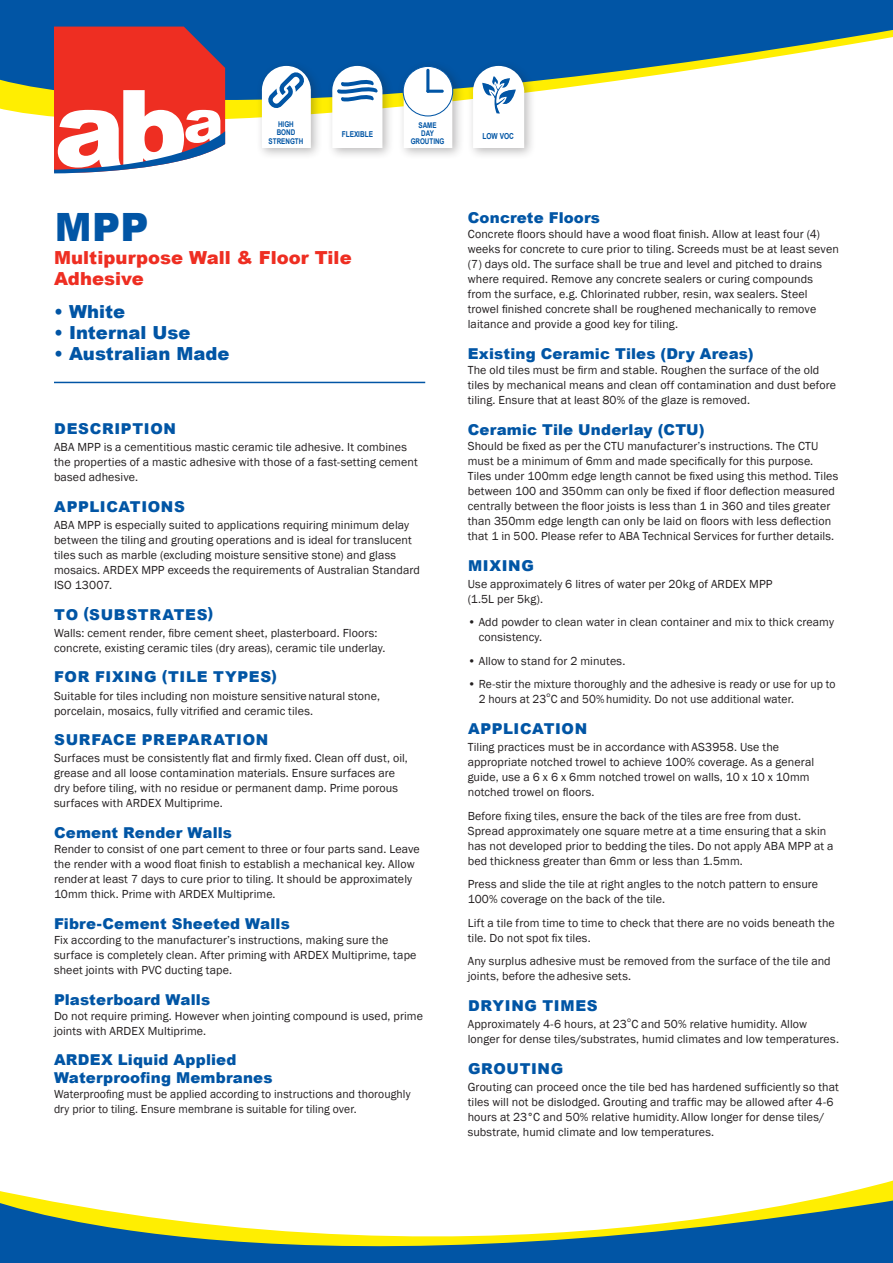
<style>
.page{position:relative;width:893px;height:1263px;background:#fff}
.page>*{position:absolute;margin:0;border:0;box-sizing:border-box;transform-origin:0 0}
.t1{font:900 39px "Arial";color:#0155a5}
.BODY{font:900 18px/21px "Arial";color:#ee2e22}
.BODY-2{font:900 18px "Arial";letter-spacing:.005em;color:#0155a5}
.Subheader{font:900 15px/18px "Arial";letter-spacing:.015em;color:#0155a5}
.Subheader-2{font:900 15px "Arial";letter-spacing:.045em;color:#0155a5}
.Subheader-3{font:900 15px "Arial";letter-spacing:.035em;color:#0155a5}
.Subheader-4{font:900 15px "Arial";letter-spacing:.04em;color:#0155a5}
.BODY-3{font:12px/15px "Franklin Gothic";letter-spacing:.01em;color:#231f20}
.t2{font:700 8.25px "Arial";color:#0155a5;scale:.8 1}
.t3{font:700 8.1px "Arial";color:#0155a5;scale:.8 1}
.t4{font:700 7.95px/8.4px "Arial";color:#0155a5;text-align:center;scale:.8 1}
.t5{font:700 7.8px/8.4px "Arial";color:#0155a5;text-align:center;scale:.8 1}
.s1{font-family:"News Gothic Std"}
</style>
<div class="page">
<hr style="left:54px;top:382px;width:371px;height:1px;background:#0155a5">
<svg style="left:0;top:1180px;width:893px;height:16px"></svg>
<svg style="left:0;top:0;width:893px;height:144px;fill:#0155a5"></svg>
<svg style="left:54px;top:27px;width:171px;height:146px"></svg>
<svg style="left:0;top:1196px;width:893px;height:67px"></svg>
<div style="left:256px;top:60px;width:67px;height:99px;background:#231f20;opacity:.3"></div>
<svg style="left:262px;top:66px;width:49px;height:81px"></svg>
<div style="left:326px;top:60px;width:69px;height:99px;background:#231f20;opacity:.3"></div>
<svg style="left:332px;top:66px;width:50px;height:81px"></svg>
<div style="left:397px;top:60px;width:68px;height:99px;background:#231f20;opacity:.3"></div>
<svg style="left:403px;top:66px;width:50px;height:81px"></svg>
<hr style="left:426px;top:90px;width:18px;height:3px;background:#0155a5;border-radius:2px">
<hr style="left:426px;top:69px;width:3px;height:24px;background:#0155a5;border-radius:2px">
<div style="left:467px;top:60px;width:69px;height:99px;background:#231f20;opacity:.3"></div>
<svg style="left:473px;top:66px;width:51px;height:81px"></svg>
<p class="t4" style="left:269px;top:120px;width:45px">HIGH<br>BOND<br>STRENGTH</p>
<p class="t3" style="left:342px;top:129px;width:41px">FLEXIBLE</p>
<p class="t5" style="left:411px;top:121px;width:44px">SAME<br>DAY<br>GROUTING</p>
<p class="t2" style="left:482px;top:130px;width:41px">LOW VOC</p>
<p class="t1" style="left:55px;top:198px;width:95px">MPP</p>
<p class="BODY" style="left:54px;top:246px;width:299px">Multipurpose Wall &amp; Floor Tile<br>Adhesive</p>
<p class="BODY-2" style="left:54px;top:299px;width:73px">• White</p>
<p class="BODY-2" style="left:54px;top:320px;width:138px">• Internal Use</p>
<p class="BODY-2" style="left:54px;top:341px;width:177px">• Australian Made</p>
<p class="Subheader-2" style="left:54px;top:417px;width:123px">DESCRIPTION</p>
<p class="BODY-3" style="left:54px;top:440px;width:365px">ABA MPP is a cementitious mastic ceramic tile adhesive. It combines the properties of a mastic adhesive with those of a fast-setting cement based adhesive.</p>
<p class="Subheader-3" style="left:54px;top:495px;width:132px">APPLICATIONS</p>
<p class="BODY-3" style="left:54px;top:517px;width:367px">ABA MPP is especially suited to applications requiring minimum delay between the tiling and grouting operations and is ideal for translucent tiles such as marble (excluding moisture sensitive stone) and glass mosaics. ARDEX MPP exceeds the requirements of Australian Standard ISO 13007.</p>
<p class="Subheader-2" style="left:54px;top:603px;width:161px">TO (SUBSTRATES)</p>
<p class="BODY-3" style="left:54px;top:625px;width:333px">Walls: cement render, fibre cement sheet, plasterboard. Floors: concrete, existing ceramic tiles (dry areas), ceramic tile underlay.</p>
<p class="Subheader-2" style="left:54px;top:666px;width:224px">FOR FIXING (TILE TYPES)</p>
<p class="BODY-3" style="left:54px;top:688px;width:328px">Suitable for tiles including non moisture sensitive natural stone, porcelain, mosaics, fully vitrified and ceramic tiles.</p>
<p class="Subheader-2" style="left:54px;top:729px;width:216px">SURFACE PREPARATION</p>
<p class="BODY-3" style="left:54px;top:751px;width:355px">Surfaces must be consistently flat and firmly fixed. Clean off dust, oil, grease and all loose contamination materials. Ensure surfaces are dry before tiling, with no residue or permanent damp. Prime porous surfaces with ARDEX Multiprime.</p>
<p class="Subheader" style="left:54px;top:823px;width:180px">Cement Render Walls</p>
<p class="BODY-3" style="left:54px;top:842px;width:367px">Render to consist of one part cement to three or four parts sand. Leave the render with a wood float finish to establish a mechanical key. Allow render at least 7 days to cure prior to tiling. It should be approximately 10mm thick. Prime with ARDEX Multiprime.</p>
<p class="Subheader" style="left:54px;top:914px;width:237px">Fibre-Cement Sheeted Walls</p>
<p class="BODY-3" style="left:54px;top:933px;width:364px">Fix according to the manufacturer’s instructions, making sure the surface is completely clean. After priming with ARDEX Multiprime, tape sheet joints with PVC ducting tape.</p>
<p class="Subheader" style="left:54px;top:990px;width:158px">Plasterboard Walls</p>
<p class="BODY-3" style="left:54px;top:1008px;width:371px">Do not require priming. However when jointing compound is used, prime joints with ARDEX Multiprime.</p>
<p class="Subheader" style="left:54px;top:1051px;width:220px">ARDEX Liquid Applied<br>Waterproofing Membranes</p>
<p class="BODY-3" style="left:54px;top:1087px;width:358px">Waterproofing must be applied according to instructions and thoroughly dry prior to tiling. Ensure membrane is suitable for tiling over.</p>
<p class="Subheader" style="left:468px;top:209px;width:134px">Concrete Floors</p>
<p class="BODY-3" style="left:468px;top:227px;width:373px">Concrete floors should have a wood float finish. Allow at least four (4) weeks for concrete to cure prior to tiling. Screeds must be at least seven (7) days old. The surface shall be true and level and pitched to drains where required. Remove any concrete sealers or curing compounds from the surface, e.g. Chlorinated rubber, resin, wax sealers. Steel trowel finished concrete shall be roughened mechanically to remove laitance and provide a good key for tiling.</p>
<p class="Subheader" style="left:468px;top:344px;width:287px">Existing Ceramic Tiles (Dry Areas)</p>
<p class="BODY-3" style="left:468px;top:363px;width:370px">The old tiles must be firm and stable. Roughen the surface of the old tiles by mechanical means and clean off contamination and dust before tiling. Ensure that at least 80% of the glaze is removed.</p>
<p class="Subheader" style="left:468px;top:420px;width:238px">Ceramic Tile Underlay (CTU)</p>
<p class="BODY-3" style="left:468px;top:439px;width:372px">Should be fixed as per the CTU manufacturer’s instructions. The CTU must be a minimum of 6mm and made specifically for this purpose.<br>Tiles under 100mm edge length cannot be fixed using this method. Tiles between 100 and 350mm can only be fixed if floor deflection measured centrally between the floor joists is less than 1 in 360 and tiles greater than 350mm edge length can only be laid on floors with less deflection that 1 in 500. Please refer to ABA Technical Services for further details.</p>
<p class="Subheader" style="left:468px;top:556px;width:67px">MIXING</p>
<p class="BODY-3" style="left:468px;top:576px;width:306px">Use approximately 6 litres of water per 20kg of ARDEX MPP (1.5L per 5kg).</p>
<p class="BODY-3" style="left:479px;top:615px;width:357px;text-indent:-11px">• Add powder to clean water in clean container and mix to thick creamy consistency.</p>
<p class="BODY-3" style="left:468px;top:653px;width:159px">• Allow to stand for 2 minutes.</p>
<p class="BODY-3" style="left:479px;top:677px;width:358px;text-indent:-11px">• Re-stir the mixture thoroughly and the adhesive is ready or use for up to<br>2 hours at 23<span class="s1">°</span>C and 50% humidity. Do not use additional water.</p>
<p class="Subheader-3" style="left:468px;top:718px;width:121px">APPLICATION</p>
<p class="BODY-3" style="left:468px;top:740px;width:348px">Tiling practices must be in accordance with AS3958. Use the appropriate notched trowel to achieve 100% coverage. As a general guide, use a 6 x 6 x 6mm notched trowel on walls, 10 x 10 x 10mm notched trowel on floors.</p>
<p class="BODY-3" style="left:468px;top:808px;width:367px">Before fixing tiles, ensure the back of the tiles are free from dust.<br>Spread approximately one square metre at a time ensuring that a skin has not developed prior to bedding the tiles. Do not apply ABA MPP at a bed thickness greater than 6mm or less than 1.5mm.</p>
<p class="BODY-3" style="left:468px;top:877px;width:352px">Press and slide the tile at right angles to the notch pattern to ensure<br>100% coverage on the back of the tile.</p>
<p class="BODY-3" style="left:468px;top:915px;width:369px">Lift a tile from time to time to check that there are no voids beneath the tile. Do not spot fix tiles.</p>
<p class="BODY-3" style="left:468px;top:954px;width:364px">Any surplus adhesive must be removed from the surface of the tile and joints, before the adhesive sets.</p>
<p class="Subheader-2" style="left:468px;top:995px;width:131px">DRYING TIMES</p>
<p class="BODY-3" style="left:468px;top:1017px;width:373px">Approximately 4-6 hours, at 23<span class="s1">°</span>C and 50% relative humidity. Allow longer for dense tiles/substrates, humid climates and low temperatures.</p>
<p class="Subheader-4" style="left:468px;top:1058px;width:97px">GROUTING</p>
<p class="BODY-3" style="left:468px;top:1080px;width:373px">Grouting can proceed once the tile bed has hardened sufficiently so that tiles will not be dislodged. Grouting and traffic may be allowed after 4-6 hours at 23°C and 50% relative humidity. Allow longer for dense tiles/ substrate, humid climate and low temperatures.</p>
</div>
